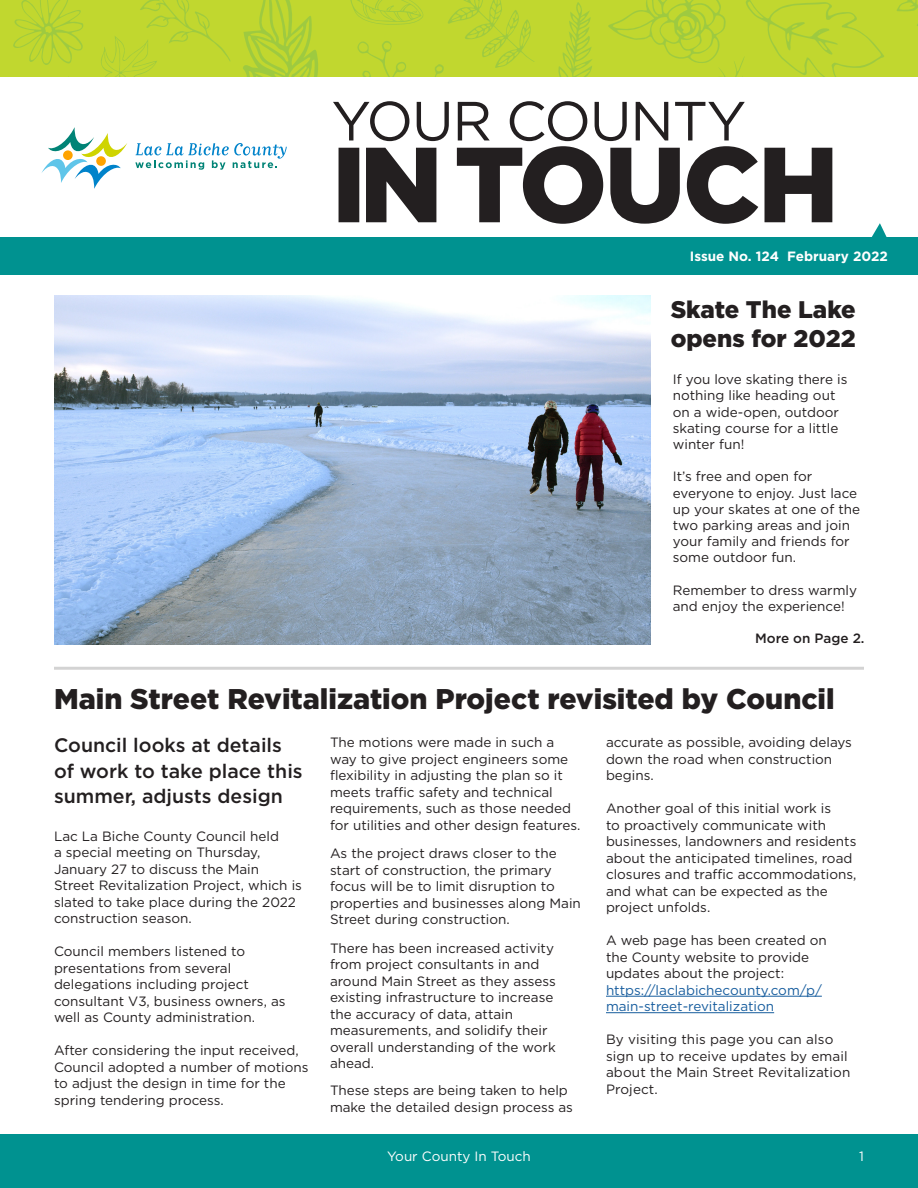
<style>
.page{position:relative;width:918px;height:1188px;background:#fff}
.page>*{position:absolute;margin:0;border:0;box-sizing:border-box;transform-origin:0 0}
.t1{font:900 28.5px "Gotham";color:#231f20}
.t2{font:900 24px "Gotham";color:#231f20}
.t3{font:500 19.5px/25.5px "Gotham";color:#231f20}
.Subheading{font:13.5px/16.5px "Gotham";color:#231f20}
.t4{font:700 13.5px "Gotham";color:#fff}
.t5{font:13.5px "Gotham";color:#fff}
.t6{font:500 13.5px "Gotham";color:#231f20}
.s1{color:#175d9e}
</style>
<div class="page">
<div style="left:0;top:1135px;width:918px;height:53px;background:#009290"></div>
<div style="left:0;top:237px;width:918px;height:37px;background:#009290"></div>
<svg style="left:871px;top:223px;width:16px;height:14px"></svg>
<svg style="left:333px;top:101px;width:499px;height:123px"></svg>
<div style="left:0;top:0;width:918px;height:77px;background:#c1d72f"></div>
<svg style="left:243px;top:0;width:349px;height:77px"></svg>
<svg style="left:13px;top:0;width:217px;height:77px"></svg>
<svg style="left:608px;top:0;width:310px;height:77px"></svg>
<svg style="left:135px;top:143px;width:152px;height:27px"></svg>
<svg style="left:41px;top:127px;width:86px;height:62px"></svg>
<hr style="left:606px;top:996px;width:216px;height:1px;background:#175d9e">
<hr style="left:606px;top:1012px;width:168px;height:1px;background:#175d9e">
<hr style="left:54px;top:667px;width:810px;height:3px;background:#231f20">
<img style="left:54px;top:295px;width:597px;height:350px">
<p class="t4" style="left:690px;top:248px;width:200px">Issue No. 124 February 2022</p>
<p class="t2" style="left:671px;top:295px;width:186px">Skate The Lake</p>
<p class="t2" style="left:671px;top:324px;width:187px">opens for 2022</p>
<p class="Subheading" style="left:673px;top:371px;width:176px">If you love skating there is nothing like heading out on a wide-open, outdoor skating course for a little winter fun!</p>
<p class="Subheading" style="left:673px;top:468px;width:189px">It’s free and open for everyone to enjoy. Just lace up your skates at one of the two parking areas and join your family and friends for some outdoor fun.</p>
<p class="Subheading" style="left:673px;top:582px;width:186px">Remember to dress warmly and enjoy the experience!</p>
<p class="t6" style="left:755px;top:630px;width:111px">More on Page 2.</p>
<p class="t1" style="left:54px;top:682px;width:782px">Main Street Revitalization Project revisited by Council</p>
<p class="t3" style="left:54px;top:732px;width:250px">Council looks at details of work to take place this summer, adjusts design</p>
<p class="Subheading" style="left:54px;top:827px;width:249px">Lac La Biche County Council held<br>a special meeting on Thursday,<br>January 27 to discuss the Main<br>Street Revitalization Project, which is slated to take place during the 2022 construction season.</p>
<p class="Subheading" style="left:54px;top:943px;width:233px">Council members listened to presentations from several delegations including project consultant V3, business owners, as well as County administration.</p>
<p class="Subheading" style="left:54px;top:1042px;width:256px">After considering the input received, Council adopted a number of motions to adjust the design in time for the spring tendering process.</p>
<p class="Subheading" style="left:330px;top:734px;width:252px">The motions were made in such a way to give project engineers some flexibility in adjusting the plan so it meets traffic safety and technical requirements, such as those needed for utilities and other design features.</p>
<p class="Subheading" style="left:330px;top:845px;width:252px">As the project draws closer to the start of construction, the primary focus will be to limit disruption to properties and businesses along Main Street during construction.</p>
<p class="Subheading" style="left:330px;top:940px;width:227px">There has been increased activity from project consultants in and around Main Street as they assess existing infrastructure to increase the accuracy of data, attain measurements, and solidify their overall understanding of the work ahead.</p>
<p class="Subheading" style="left:330px;top:1082px;width:244px">These steps are being taken to help make the detailed design process as</p>
<p class="Subheading" style="left:606px;top:734px;width:248px">accurate as possible, avoiding delays down the road when construction begins.</p>
<p class="Subheading" style="left:606px;top:800px;width:252px">Another goal of this initial work is<br>to proactively communicate with businesses, landowners and residents about the anticipated timelines, road closures and traffic accommodations, and what can be expected as the project unfolds.</p>
<p class="Subheading" style="left:606px;top:932px;width:222px">A web page has been created on the County website to provide updates about the project: <span class="s1">https://laclabichecounty.com/p/ main-street-revitalization</span></p>
<p class="Subheading" style="left:606px;top:1031px;width:246px">By visiting this page you can also sign up to receive updates by email about the Main Street Revitalization<br>Project.</p>
<p class="t5" style="left:387px;top:1147px;width:145px">Your County In Touch</p>
<p class="t5" style="left:859px;top:1147px;width:6px">1</p>
</div>
